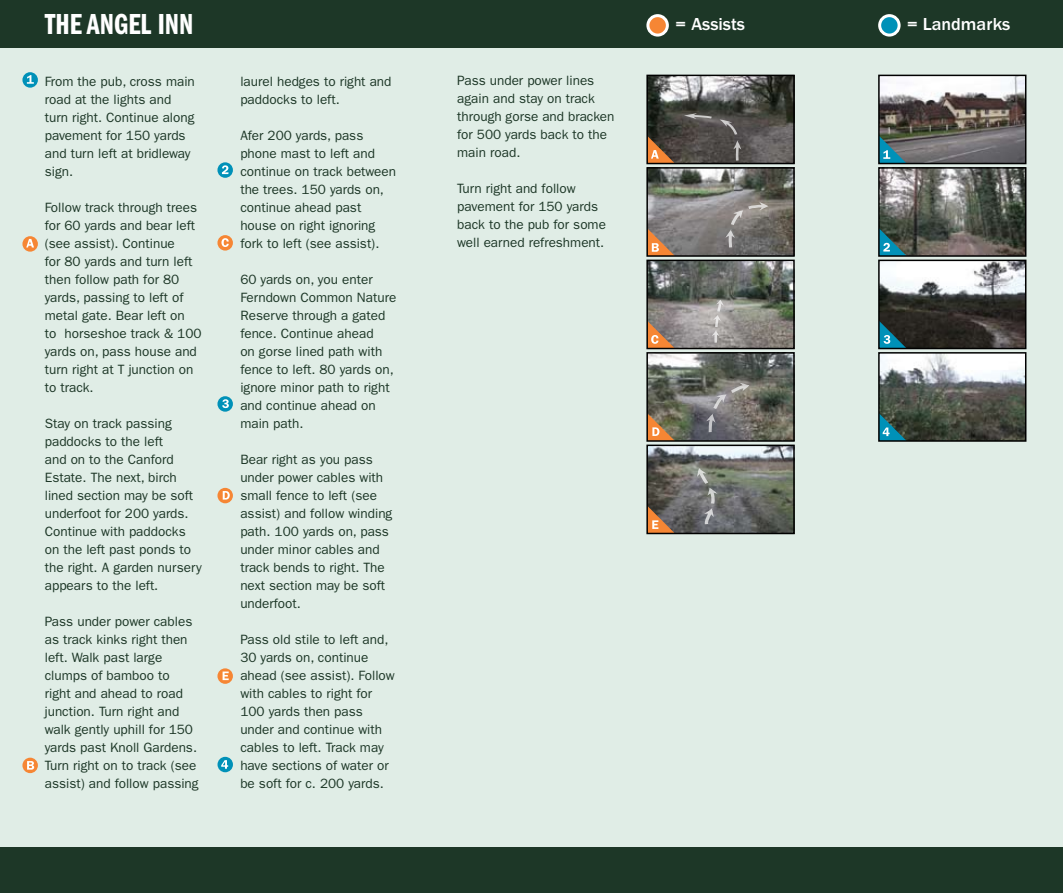
<style>
.page{position:relative;width:1063px;height:893px;background:#fff}
.page>*{position:absolute;margin:0;border:0;box-sizing:border-box;transform-origin:0 0}
.t1{font:30px "ITC Franklin Gothic Std Dm Cp";color:#fff}
.t2{font:500 18px "ITC Franklin Gothic Std";color:#fff}
.t3{font:13.5px/18px "ITC Franklin Gothic Std";color:#1d3727}
</style>
<div class="page">
<div style="left:0;top:45px;width:1063px;height:807px;background:#e0ede6"></div>
<div style="left:0;top:0;width:1063px;height:47px;background:#1d3727"></div>
<div style="left:0;top:847px;width:1063px;height:46px;background:#1d3727"></div>
<img style="left:881px;top:78px;width:142px;height:83px">
<img style="left:881px;top:170px;width:142px;height:84px">
<img style="left:881px;top:263px;width:142px;height:83px">
<img style="left:881px;top:355px;width:142px;height:84px">
<img style="left:649px;top:78px;width:143px;height:83px">
<img style="left:649px;top:170px;width:143px;height:84px">
<img style="left:649px;top:263px;width:143px;height:83px">
<img style="left:649px;top:355px;width:143px;height:84px">
<img style="left:649px;top:448px;width:143px;height:83px">
<svg style="left:881px;top:136px;width:26px;height:25px"></svg>
<svg style="left:881px;top:228px;width:26px;height:26px"></svg>
<svg style="left:881px;top:321px;width:26px;height:25px"></svg>
<svg style="left:881px;top:413px;width:26px;height:26px"></svg>
<svg style="left:649px;top:136px;width:26px;height:25px"></svg>
<svg style="left:649px;top:228px;width:26px;height:26px"></svg>
<svg style="left:649px;top:321px;width:26px;height:25px"></svg>
<svg style="left:649px;top:413px;width:26px;height:26px"></svg>
<svg style="left:649px;top:506px;width:26px;height:25px"></svg>
<div style="left:646px;top:445px;width:149px;height:89px;border:2px solid #000"></div>
<div style="left:646px;top:352px;width:149px;height:90px;border:2px solid #000"></div>
<div style="left:646px;top:260px;width:149px;height:89px;border:2px solid #000"></div>
<div style="left:646px;top:167px;width:149px;height:90px;border:2px solid #000"></div>
<div style="left:646px;top:75px;width:149px;height:89px;border:2px solid #000"></div>
<svg style="left:22px;top:236px;width:16px;height:16px"></svg>
<svg style="left:26px;top:239px;width:8px;height:8px"></svg>
<div style="left:22px;top:758px;width:16px;height:15px;background:#f68634;border-radius:50%"></div>
<svg style="left:27px;top:761px;width:7px;height:9px"></svg>
<svg style="left:217px;top:235px;width:16px;height:16px"></svg>
<svg style="left:221px;top:238px;width:8px;height:9px"></svg>
<svg style="left:217px;top:488px;width:16px;height:15px"></svg>
<svg style="left:223px;top:491px;width:7px;height:9px"></svg>
<svg style="left:217px;top:668px;width:16px;height:16px"></svg>
<svg style="left:223px;top:671px;width:6px;height:9px"></svg>
<svg style="left:22px;top:72px;width:16px;height:16px"></svg>
<svg style="left:27px;top:75px;width:7px;height:9px"></svg>
<svg style="left:880px;top:16px;width:19px;height:19px"></svg>
<div style="left:878px;top:14px;width:23px;height:23px;border:3px solid #fff;border-radius:50%"></div>
<svg style="left:217px;top:162px;width:16px;height:16px"></svg>
<svg style="left:222px;top:165px;width:7px;height:9px"></svg>
<svg style="left:217px;top:396px;width:16px;height:16px"></svg>
<svg style="left:222px;top:399px;width:7px;height:9px"></svg>
<div style="left:218px;top:757px;width:15px;height:15px;background:#0091b8;border-radius:50%"></div>
<svg style="left:221px;top:760px;width:7px;height:9px"></svg>
<svg style="left:648px;top:16px;width:19px;height:19px"></svg>
<div style="left:646px;top:14px;width:23px;height:23px;border:3px solid #fff;border-radius:50%"></div>
<div style="left:878px;top:75px;width:148px;height:89px;border:2px solid #000"></div>
<div style="left:878px;top:167px;width:148px;height:90px;border:2px solid #000"></div>
<div style="left:878px;top:260px;width:148px;height:89px;border:2px solid #000"></div>
<div style="left:878px;top:352px;width:148px;height:90px;border:2px solid #000"></div>
<svg style="left:684px;top:113px;width:28px;height:6px"></svg>
<svg style="left:719px;top:120px;width:22px;height:41px"></svg>
<svg style="left:712px;top:300px;width:12px;height:43px"></svg>
<svg style="left:725px;top:202px;width:44px;height:45px"></svg>
<svg style="left:706px;top:383px;width:43px;height:49px"></svg>
<svg style="left:697px;top:468px;width:20px;height:56px"></svg>
<p class="t1" style="left:45px;top:8px;width:150px">THE ANGEL INN</p>
<p class="t3" style="left:45px;top:72px;width:152px">From the pub, cross main road at the lights and turn right. Continue along pavement for 150 yards and turn left at bridleway sign.</p>
<p class="t3" style="left:45px;top:198px;width:158px">Follow track through trees for 60 yards and bear left (see assist). Continue<br>for 80 yards and turn left then follow path for 80 yards, passing to left of metal gate. Bear left on<br>to horseshoe track &amp; 100 yards on, pass house and turn right at T junction on to track.</p>
<p class="t3" style="left:45px;top:414px;width:158px">Stay on track passing paddocks to the left<br>and on to the Canford<br>Estate. The next, birch lined section may be soft underfoot for 200 yards.<br>Continue with paddocks on the left past ponds to the right. A garden nursery appears to the left.</p>
<p class="t3" style="left:45px;top:612px;width:155px">Pass under power cables as track kinks right then left. Walk past large clumps of bamboo to right and ahead to road junction. Turn right and walk gently uphill for 150 yards past Knoll Gardens.<br>Turn right on to track (see assist) and follow passing</p>
<p class="t3" style="left:240px;top:72px;width:153px">laurel hedges to right and paddocks to left.</p>
<p class="t3" style="left:240px;top:126px;width:157px">Afer 200 yards, pass phone mast to left and continue on track between the trees. 150 yards on, continue ahead past house on right ignoring fork to left (see assist).</p>
<p class="t3" style="left:240px;top:270px;width:157px">60 yards on, you enter<br>Ferndown Common Nature<br>Reserve through a gated fence. Continue ahead<br>on gorse lined path with fence to left. 80 yards on, ignore minor path to right and continue ahead on main path.</p>
<p class="t3" style="left:240px;top:450px;width:154px">Bear right as you pass under power cables with small fence to left (see assist) and follow winding path. 100 yards on, pass under minor cables and track bends to right. The next section may be soft underfoot.</p>
<p class="t3" style="left:240px;top:630px;width:156px">Pass old stile to left and,<br>30 yards on, continue ahead (see assist). Follow with cables to right for<br>100 yards then pass under and continue with cables to left. Track may have sections of water or be soft for c. 200 yards.</p>
<p class="t3" style="left:457px;top:71px;width:159px">Pass under power lines again and stay on track through gorse and bracken for 500 yards back to the main road.</p>
<p class="t3" style="left:457px;top:179px;width:150px">Turn right and follow pavement for 150 yards back to the pub for some well earned refreshment.</p>
<p class="t2" style="left:676px;top:14px;width:71px">= Assists</p>
<p class="t2" style="left:907px;top:14px;width:105px">= Landmarks</p>
</div>
